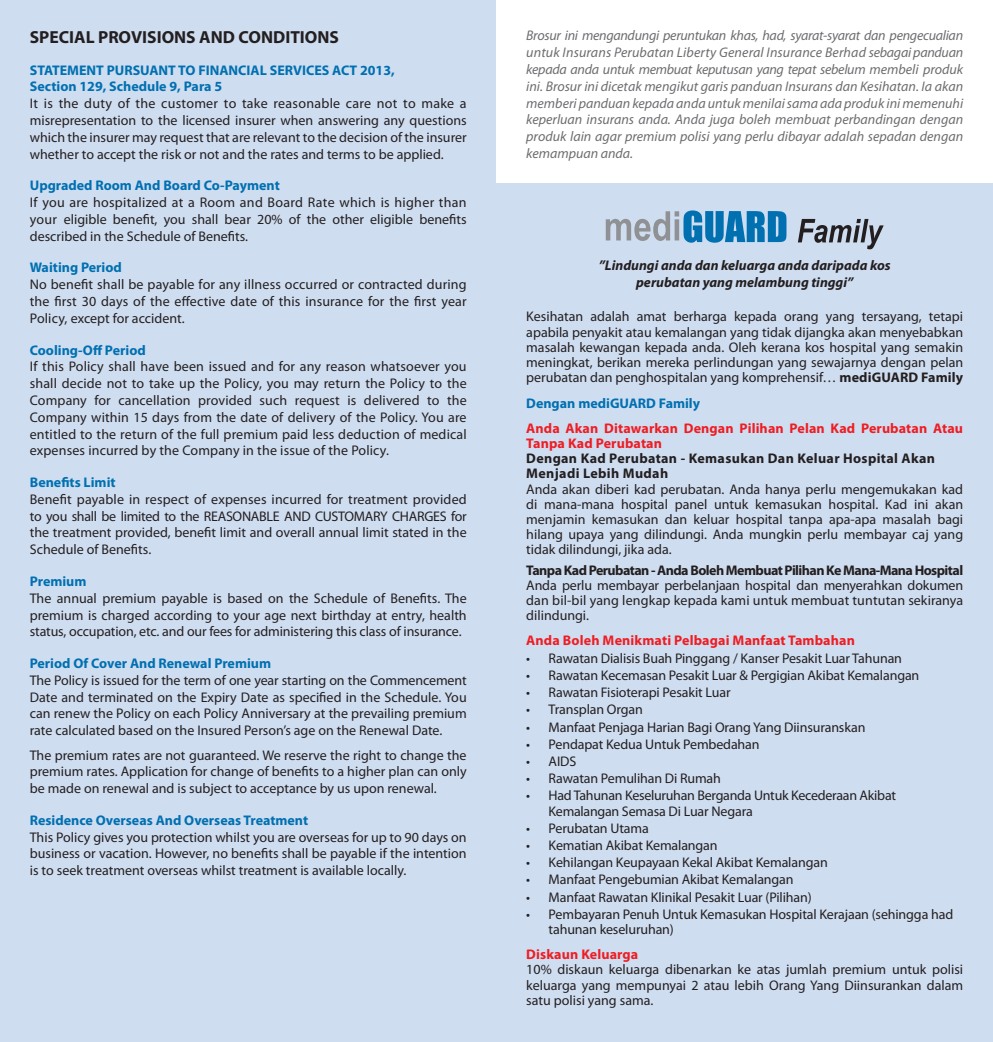
<style>
.page{position:relative;width:993px;height:1042px;background:#fff}
.page>*{position:absolute;margin:0;border:0;box-sizing:border-box;transform-origin:0 0}
.t1{font:700 17.5px "Myriad Pro";color:#231f20}
.t2{font:14px/16.8px "Myriad Pro";letter-spacing:-.01em;color:#231f20;text-align:justify}
.t3{font:italic 14px/16.8px "Myriad Pro";color:#6c6d70;text-align:justify}
.t4{font:700 14px/16.8px "Myriad Pro";color:#0070b1}
.t5{font:700 14px/15.2px "Myriad Pro";letter-spacing:.01em;color:#ee1d23}
.t6{font:italic 700 14px/16.8px "Myriad Pro";color:#231f20;text-align:center}
.t7{font:700 14px/15.2px "Myriad Pro";letter-spacing:.015em;color:#231f20}
.t8{font:700 14px "Myriad Pro";letter-spacing:-.04em;color:#231f20}
.s1{font-weight:700}
</style>
<div class="page">
<div style="left:0;top:0;width:992px;height:1042px;background:#cfddf0"></div>
<div style="left:496px;top:0;width:496px;height:183px;background:#fff"></div>
<svg style="left:605px;top:210px;width:181px;height:33px"></svg>
<svg style="left:798px;top:219px;width:85px;height:30px"></svg>
<p class="t1" style="left:30px;top:26px;width:310px">SPECIAL PROVISIONS AND CONDITIONS</p>
<p class="t4" style="left:30px;top:61px;width:366px">STATEMENT PURSUANT TO FINANCIAL SERVICES ACT 2013,<br>Section 129, Schedule 9, Para 5</p>
<p class="t2" style="left:30px;top:95px;width:438px">It is the duty of the customer to take reasonable care not to make a misrepresentation to the licensed insurer when answering any questions which the insurer may request that are relevant to the decision of the insurer whether to accept the risk or not and the rates and terms to be applied.</p>
<p class="t4" style="left:30px;top:177px;width:251px">Upgraded Room And Board Co-Payment</p>
<p class="t2" style="left:30px;top:194px;width:438px">If you are hospitalized at a Room and Board Rate which is higher than your eligible benefit, you shall bear 20% of the other eligible benefits described in the Schedule of Benefits.</p>
<p class="t4" style="left:30px;top:259px;width:94px">Waiting Period</p>
<p class="t2" style="left:30px;top:276px;width:438px">No benefit shall be payable for any illness occurred or contracted during the first 30 days of the effective date of this insurance for the first year Policy, except for accident.</p>
<p class="t4" style="left:30px;top:341px;width:117px">Cooling-Off Period</p>
<p class="t2" style="left:30px;top:358px;width:438px">If this Policy shall have been issued and for any reason whatsoever you shall decide not to take up the Policy, you may return the Policy to the Company for cancellation provided such request is delivered to the Company within 15 days from the date of delivery of the Policy. You are entitled to the return of the full premium paid less deduction of medical expenses incurred by the Company in the issue of the Policy.</p>
<p class="t4" style="left:30px;top:473px;width:87px">Benefits Limit</p>
<p class="t2" style="left:30px;top:490px;width:438px">Benefit payable in respect of expenses incurred for treatment provided to you shall be limited to the REASONABLE AND CUSTOMARY CHARGES for the treatment provided, benefit limit and overall annual limit stated in the Schedule of Benefits.</p>
<p class="t4" style="left:30px;top:572px;width:58px">Premium</p>
<p class="t2" style="left:30px;top:589px;width:438px">The annual premium payable is based on the Schedule of Benefits. The premium is charged according to your age next birthday at entry, health status, occupation, etc. and our fees for administering this class of insurance.</p>
<p class="t4" style="left:30px;top:654px;width:243px">Period Of Cover And Renewal Premium</p>
<p class="t2" style="left:30px;top:671px;width:438px">The Policy is issued for the term of one year starting on the Commencement Date and terminated on the Expiry Date as specified in the Schedule. You can renew the Policy on each Policy Anniversary at the prevailing premium rate calculated based on the Insured Person’s age on the Renewal Date.</p>
<p class="t2" style="left:30px;top:746px;width:438px">The premium rates are not guaranteed. We reserve the right to change the premium rates. Application for change of benefits to a higher plan can only be made on renewal and is subject to acceptance by us upon renewal.</p>
<p class="t4" style="left:30px;top:811px;width:280px">Residence Overseas And Overseas Treatment</p>
<p class="t2" style="left:30px;top:828px;width:438px">This Policy gives you protection whilst you are overseas for up to 90 days on business or vacation. However, no benefits shall be payable if the intention is to seek treatment overseas whilst treatment is available locally.</p>
<p class="t3" style="left:526px;top:27px;width:438px">Brosur ini mengandungi peruntukan khas, had, syarat-syarat dan pengecualian untuk Insurans Perubatan Liberty General Insurance Berhad sebagai panduan kepada anda untuk membuat keputusan yang tepat sebelum membeli produk ini. Brosur ini dicetak mengikut garis panduan Insurans dan Kesihatan. Ia akan memberi panduan kepada anda untuk menilai sama ada produk ini memenuhi keperluan insurans anda. Anda juga boleh membuat perbandingan dengan produk lain agar premium polisi yang perlu dibayar adalah sepadan dengan kemampuan anda.</p>
<p class="t6" style="left:598px;top:257px;width:293px">”Lindungi anda dan keluarga anda daripada kos perubatan yang melambung tinggi”</p>
<p class="t2" style="left:526px;top:309px;width:438px;line-height:15.2px">Kesihatan adalah amat berharga kepada orang yang tersayang, tetapi apabila penyakit atau kemalangan yang tidak dijangka akan menyebabkan masalah kewangan kepada anda. Oleh kerana kos hospital yang semakin meningkat, berikan mereka perlindungan yang sewajarnya dengan pelan perubatan dan penghospitalan yang komprehensif… <span class="s1">mediGUARD Family</span></p>
<p class="t4" style="left:526px;top:394px;width:175px">Dengan mediGUARD Family</p>
<p class="t5" style="left:526px;top:420px;width:438px">Anda Akan Ditawarkan Dengan Pilihan Pelan Kad Perubatan Atau<br>Tanpa Kad Perubatan</p>
<p class="t7" style="left:526px;top:450px;width:410px">Dengan Kad Perubatan - Kemasukan Dan Keluar Hospital Akan<br>Menjadi Lebih Mudah</p>
<p class="t2" style="left:526px;top:481px;width:438px;line-height:15.2px">Anda akan diberi kad perubatan. Anda hanya perlu mengemukakan kad di mana-mana hospital panel untuk kemasukan hospital. Kad ini akan menjamin kemasukan dan keluar hospital tanpa apa-apa masalah bagi hilang upaya yang dilindungi. Anda mungkin perlu membayar caj yang tidak dilindungi, jika ada.</p>
<p class="t8" style="left:526px;top:561px;width:438px">Tanpa Kad Perubatan - Anda Boleh Membuat Pilihan Ke Mana-Mana Hospital</p>
<p class="t2" style="left:526px;top:577px;width:438px;line-height:15.2px">Anda perlu membayar perbelanjaan hospital dan menyerahkan dokumen dan bil-bil yang lengkap kepada kami untuk membuat tuntutan sekiranya dilindungi.</p>
<p class="t5" style="left:526px;top:633px;width:330px">Anda Boleh Menikmati Pelbagai Manfaat Tambahan</p>
<p class="t2" style="left:526px;top:649px;width:377px">• Rawatan Dialisis Buah Pinggang / Kanser Pesakit Luar Tahunan</p>
<p class="t2" style="left:526px;top:666px;width:394px">• Rawatan Kecemasan Pesakit Luar &amp; Pergigian Akibat Kemalangan</p>
<p class="t2" style="left:526px;top:684px;width:206px">• Rawatan Fisioterapi Pesakit Luar</p>
<p class="t2" style="left:526px;top:701px;width:118px">• Transplan Organ</p>
<p class="t2" style="left:526px;top:718px;width:340px">• Manfaat Penjaga Harian Bagi Orang Yang Diinsuranskan</p>
<p class="t2" style="left:526px;top:735px;width:235px">• Pendapat Kedua Untuk Pembedahan</p>
<p class="t2" style="left:526px;top:752px;width:52px">• AIDS</p>
<p class="t2" style="left:526px;top:770px;width:196px">• Rawatan Pemulihan Di Rumah</p>
<p class="t2" style="left:548px;top:788px;width:349px;line-height:15.2px;text-indent:-22px">• Had Tahunan Keseluruhan Berganda Untuk Kecederaan Akibat<br>Kemalangan Semasa Di Luar Negara</p>
<p class="t2" style="left:526px;top:819px;width:124px">• Perubatan Utama</p>
<p class="t2" style="left:526px;top:836px;width:193px">• Kematian Akibat Kemalangan</p>
<p class="t2" style="left:526px;top:854px;width:303px">• Kehilangan Keupayaan Kekal Akibat Kemalangan</p>
<p class="t2" style="left:526px;top:871px;width:269px">• Manfaat Pengebumian Akibat Kemalangan</p>
<p class="t2" style="left:526px;top:888px;width:287px">• Manfaat Rawatan Klinikal Pesakit Luar (Pilihan)</p>
<p class="t2" style="left:548px;top:906px;width:406px;line-height:15.2px;text-indent:-22px">• Pembayaran Penuh Untuk Kemasukan Hospital Kerajaan (sehingga had tahunan keseluruhan)</p>
<p class="t5" style="left:526px;top:946px;width:113px">Diskaun Keluarga</p>
<p class="t2" style="left:526px;top:962px;width:438px;line-height:15.2px">10% diskaun keluarga dibenarkan ke atas jumlah premium untuk polisi keluarga yang mempunyai 2 atau lebih Orang Yang Diinsurankan dalam satu polisi yang sama.</p>
</div>
